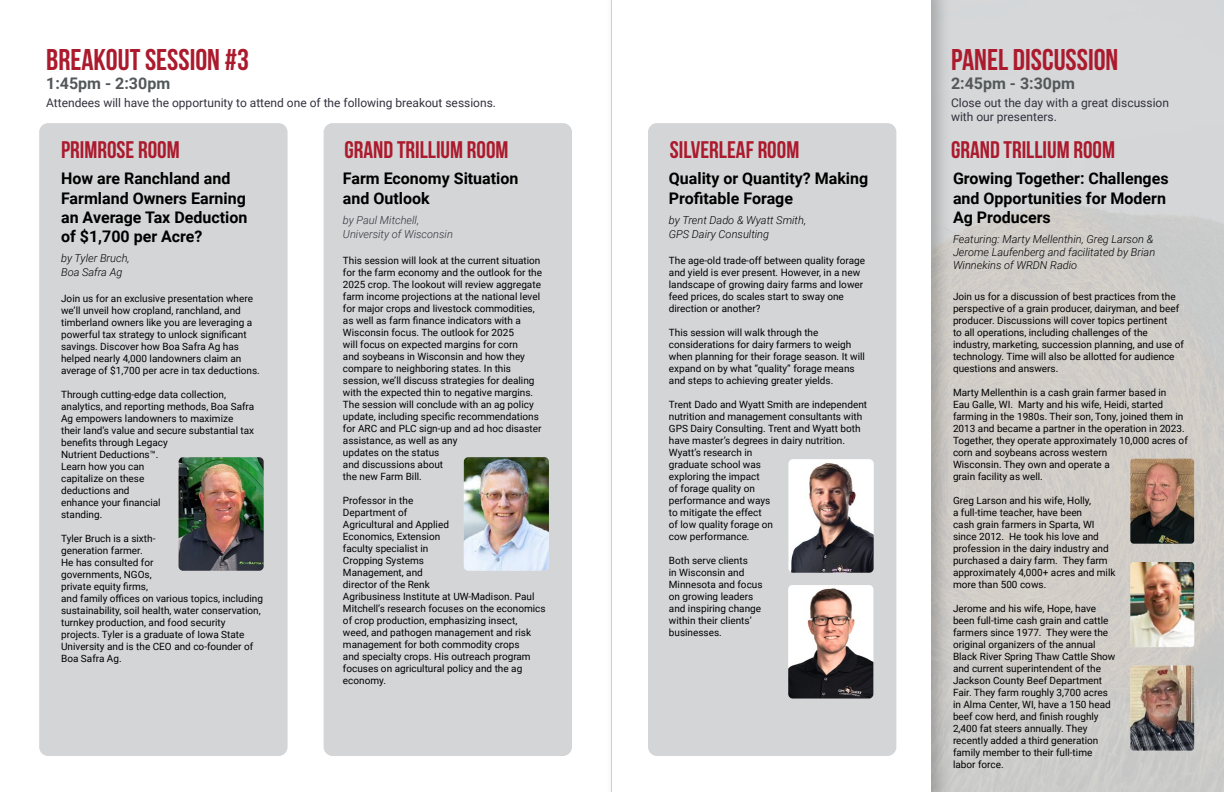
<style>
.page{position:relative;width:1224px;height:792px;background:#fff}
.page>*{position:absolute;margin:0;border:0;box-sizing:border-box;transform-origin:0 0}
.t1{font:700 30px "Bebas Neue";color:#ab1a2d}
.t2{font:700 24px "Bebas Neue";color:#ab1a2d}
.t3{font:700 16px/19.2px "Roboto";color:#000}
.t4{font:700 16px "Roboto";color:#53585a}
.t5{font:12px/14.4px "Roboto";color:#34303e}
.t6{font:italic 300 11px/14.4px "Roboto";color:#000}
.t7{font:italic 300 11px/14.4px "Roboto";color:#34303e}
.t8{font:10px/12px "Roboto";color:#000}
</style>
<div class="page">
<div style="left:605px;top:0;width:347px;height:792px;background:#000;opacity:.23"></div>
<div style="left:612px;top:0;width:319px;height:792px;background:#fff"></div>
<div style="left:324px;top:123px;width:248px;height:633px;background:#d4d5d6;border-radius:9px"></div>
<div style="left:39px;top:123px;width:249px;height:633px;background:#d4d5d6;border-radius:9px"></div>
<div style="left:648px;top:123px;width:248px;height:633px;background:#d4d5d6;border-radius:9px"></div>
<img style="left:179px;top:457px;width:85px;height:114px">
<img style="left:1130px;top:459px;width:64px;height:85px">
<img style="left:1130px;top:562px;width:64px;height:85px">
<img style="left:1130px;top:665px;width:64px;height:86px">
<img style="left:789px;top:459px;width:85px;height:114px">
<img style="left:788px;top:585px;width:85px;height:114px">
<img style="left:464px;top:457px;width:85px;height:114px">
<h1 class="t1" style="left:46px;top:43px;width:204px">BREAKOUT SESSION #3</h1>
<h3 class="t4" style="left:46px;top:72px;width:126px">1:45pm - 2:30pm</h3>
<p class="t5" style="left:46px;top:95px;width:451px">Attendees will have the opportunity to attend one of the following breakout sessions.</p>
<h2 class="t2" style="left:344px;top:136px;width:166px">GRAND TRILLIUM ROOM</h2>
<h2 class="t2" style="left:61px;top:136px;width:120px">PRIMROSE ROOM</h2>
<h2 class="t2" style="left:670px;top:136px;width:131px">SILVERLEAF ROOM</h2>
<h3 class="t3" style="left:61px;top:169px;width:188px">How are Ranchland and<br>Farmland Owners Earning an Average Tax Deduction of $1,700 per Acre?</h3>
<p class="t6" style="left:61px;top:250px;width:70px">by Tyler Bruch,<br>Boa Safra Ag</p>
<p class="t8" style="left:61px;top:292px;width:200px">Join us for an exclusive presentation where we’ll unveil how cropland, ranchland, and timberland owners like you are leveraging a powerful tax strategy to unlock significant savings. Discover how Boa Safra Ag has helped nearly 4,000 landowners claim an average of $1,700 per acre in tax deductions.</p>
<p class="t8" style="left:61px;top:388px;width:195px">Through cutting-edge data collection, analytics, and reporting methods, Boa Safra<br>Ag empowers landowners to maximize their land’s value and secure substantial tax benefits through Legacy<br>Nutrient Deductions™.<br>Learn how you can<br>capitalize on these<br>deductions and<br>enhance your financial<br>standing.</p>
<p class="t8" style="left:61px;top:532px;width:203px">Tyler Bruch is a sixth-<br>generation farmer.<br>He has consulted for<br>governments, NGOs,<br>private equity firms,<br>and family offices on various topics, including sustainability, soil health, water conservation, turnkey production, and food security projects. Tyler is a graduate of Iowa State<br>University and is the CEO and co-founder of<br>Boa Safra Ag.</p>
<h3 class="t3" style="left:669px;top:169px;width:201px">Quality or Quantity? Making<br>Profitable Forage</h3>
<p class="t6" style="left:669px;top:212px;width:139px">by Trent Dado &amp; Wyatt Smith,<br>GPS Dairy Consulting</p>
<p class="t8" style="left:669px;top:254px;width:198px">The age-old trade-off between quality forage and yield is ever present. However, in a new landscape of growing dairy farms and lower feed prices, do scales start to sway one direction or another?</p>
<p class="t8" style="left:669px;top:326px;width:198px">This session will walk through the considerations for dairy farmers to weigh when planning for their forage season. It will expand on by what “quality” forage means and steps to achieving greater yields.</p>
<p class="t8" style="left:669px;top:398px;width:200px">Trent Dado and Wyatt Smith are independent nutrition and management consultants with<br>GPS Dairy Consulting. Trent and Wyatt both have master’s degrees in dairy nutrition.<br>Wyatt’s research in<br>graduate school was<br>exploring the impact<br>of forage quality on<br>performance and ways<br>to mitigate the effect<br>of low quality forage on<br>cow performance.</p>
<p class="t8" style="left:669px;top:554px;width:95px">Both serve clients<br>in Wisconsin and<br>Minnesota and focus on growing leaders and inspiring change within their clients’ businesses.</p>
<h3 class="t3" style="left:343px;top:169px;width:177px">Farm Economy Situation and Outlook</h3>
<p class="t7" style="left:343px;top:212px;width:111px">by Paul Mitchell,<br>University of Wisconsin</p>
<p class="t8" style="left:343px;top:254px;width:201px">This session will look at the current situation for the farm economy and the outlook for the 2025 crop. The lookout will review aggregate farm income projections at the national level for major crops and livestock commodities, as well as farm finance indicators with a Wisconsin focus. The outlook for 2025<br>will focus on expected margins for corn<br>and soybeans in Wisconsin and how they compare to neighboring states. In this session, we’ll discuss strategies for dealing with the expected thin to negative margins.<br>The session will conclude with an ag policy update, including specific recommendations for ARC and PLC sign-up and ad hoc disaster assistance, as well as any<br>updates on the status<br>and discussions about<br>the new Farm Bill.</p>
<p class="t8" style="left:343px;top:494px;width:204px">Professor in the<br>Department of<br>Agricultural and Applied<br>Economics, Extension<br>faculty specialist in<br>Cropping Systems<br>Management, and<br>director of the Renk<br>Agribusiness Institute at UW-Madison. Paul<br>Mitchell’s research focuses on the economics of crop production, emphasizing insect,<br>weed, and pathogen management and risk management for both commodity crops<br>and specialty crops. His outreach program focuses on agricultural policy and the ag economy.</p>
<h1 class="t1" style="left:951px;top:43px;width:169px">PANEL DISCUSSION</h1>
<h3 class="t4" style="left:951px;top:72px;width:126px">2:45pm - 3:30pm</h3>
<p class="t5" style="left:951px;top:95px;width:220px">Close out the day with a great discussion with our presenters.</p>
<h2 class="t2" style="left:951px;top:136px;width:166px">GRAND TRILLIUM ROOM</h2>
<h3 class="t3" style="left:953px;top:169px;width:217px">Growing Together: Challenges and Opportunities for Modern<br>Ag Producers</h3>
<p class="t6" style="left:953px;top:232px;width:204px;line-height:13.2px">Featuring: Marty Mellenthin, Greg Larson &amp;<br>Jerome Laufenberg and facilitated by Brian<br>Winnekins of WRDN Radio</p>
<p class="t8" style="left:953px;top:290px;width:232px">Join us for a discussion of best practices from the perspective of a grain producer, dairyman, and beef producer. Discussions will cover topics pertinent<br>to all operations, including challenges of the industry, marketing, succession planning, and use of technology. Time will also be allotted for audience questions and answers.</p>
<p class="t8" style="left:953px;top:386px;width:236px">Marty Mellenthin is a cash grain farmer based in<br>Eau Galle, WI. Marty and his wife, Heidi, started farming in the 1980s. Their son, Tony, joined them in 2013 and became a partner in the operation in 2023.<br>Together, they operate approximately 10,000 acres of corn and soybeans across western<br>Wisconsin. They own and operate a<br>grain facility as well.</p>
<p class="t8" style="left:953px;top:494px;width:164px">Greg Larson and his wife, Holly,<br>a full-time teacher, have been<br>cash grain farmers in Sparta, WI since 2012. He took his love and profession in the dairy industry and purchased a dairy farm. They farm approximately 4,000+ acres and milk more than 500 cows.</p>
<p class="t8" style="left:953px;top:602px;width:164px">Jerome and his wife, Hope, have been full-time cash grain and cattle farmers since 1977. They were the original organizers of the annual<br>Black River Spring Thaw Cattle Show and current superintendent of the<br>Jackson County Beef Department<br>Fair. They farm roughly 3,700 acres in Alma Center, WI, have a 150 head beef cow herd, and finish roughly<br>2,400 fat steers annually. They recently added a third generation family member to their full-time labor force.</p>
</div>
